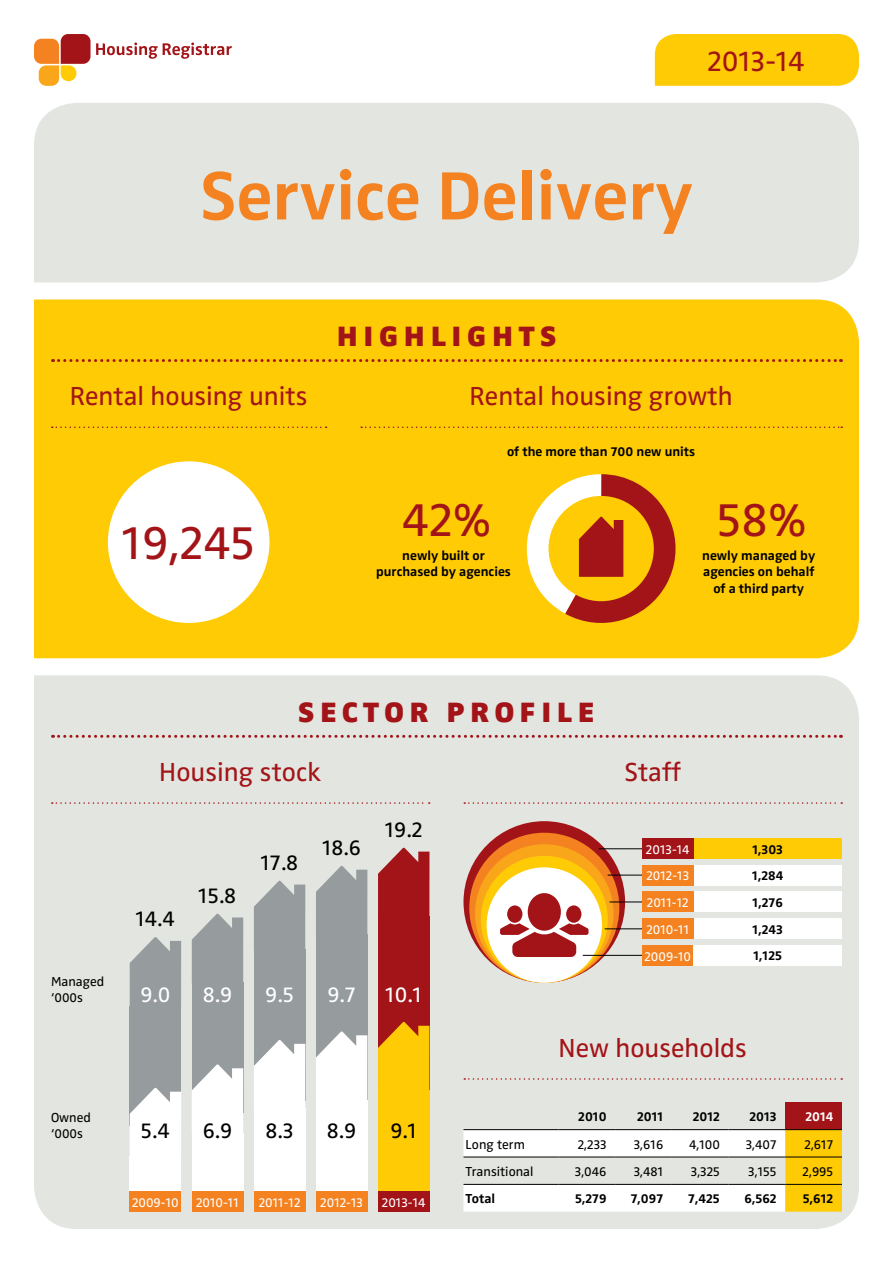
<style>
.page{position:relative;width:893px;height:1263px;background:#fff}
.page>*{position:absolute;margin:0;border:0;box-sizing:border-box;transform-origin:0 0}
.t1{font:700 70.5px "Zwo";color:#f58220}
.t2{font:49.5px "Zwo Regular LF";color:#a31418}
.t3{font:37.5px "Zwo Extra Bold SC";letter-spacing:.1em;color:#a31418}
.t4{font:30px "Zwo Regular LF";color:#a31418}
.t5{font:27px "Zwo Regular LF";color:#a31418}
.t6{font:22.5px "Zwo Regular LF";color:#000}
.t7{font:22.5px "Zwo Regular LF";color:#fff}
.t8{font:13.5px/26.7px "Zwo Bold LF";color:#000;text-align:center}
.t9{font:13.5px/16.2px "Zwo Regular LF";color:#000}
.t10{font:13.5px/26.7px "Zwo Regular LF";color:#fff;text-align:justify}
.t11{font:13.5px "Zwo Bold LF";color:#fff}
</style>
<div class="page">
<div style="left:34px;top:103px;width:825px;height:179px;background:#e3e6e0"></div>
<div style="left:34px;top:675px;width:825px;height:554px;background:#e3e6e0"></div>
<div style="left:34px;top:299px;width:825px;height:359px;background:#ffcb05"></div>
<svg style="left:53px;top:359px;width:788px;height:3px;background:#dc870b"></svg>
<div style="left:108px;top:461px;width:161px;height:162px;background:#fff;border-radius:50%"></div>
<svg style="left:52px;top:426px;width:275px;height:2px"></svg>
<svg style="left:361px;top:426px;width:481px;height:2px"></svg>
<svg style="left:463px;top:821px;width:162px;height:162px;background:#a72021"></svg>
<div style="left:469px;top:833px;width:150px;height:150px;background:#f58220;border-radius:50%"></div>
<div style="left:475px;top:844px;width:138px;height:139px;background:#faa61a;border-radius:50%"></div>
<svg style="left:53px;top:735px;width:788px;height:3px;background:#cb9996"></svg>
<svg style="left:52px;top:802px;width:378px;height:2px"></svg>
<svg style="left:464px;top:802px;width:378px;height:2px"></svg>
<svg style="left:464px;top:1078px;width:378px;height:2px"></svg>
<div style="left:481px;top:856px;width:127px;height:127px;background:#ffcb05;border-radius:50%"></div>
<div style="left:487px;top:867px;width:115px;height:116px;background:#fff;border-radius:50%"></div>
<svg style="left:500px;top:893px;width:88px;height:64px"></svg>
<hr style="left:583px;top:955px;width:68px;height:1px;background:#000">
<hr style="left:605px;top:928px;width:46px;height:1px;background:#000">
<hr style="left:610px;top:902px;width:41px;height:1px;background:#000">
<hr style="left:608px;top:875px;width:43px;height:1px;background:#000">
<hr style="left:599px;top:848px;width:52px;height:1px;background:#000">
<div style="left:642px;top:945px;width:51px;height:21px;background:#f58220"></div>
<div style="left:693px;top:838px;width:149px;height:21px;background:#ffcb05"></div>
<div style="left:693px;top:865px;width:149px;height:21px;background:#fff"></div>
<div style="left:693px;top:891px;width:149px;height:21px;background:#fff"></div>
<div style="left:693px;top:918px;width:149px;height:21px;background:#fff"></div>
<div style="left:693px;top:945px;width:149px;height:21px;background:#fff"></div>
<div style="left:642px;top:838px;width:51px;height:21px;background:#a31418"></div>
<div style="left:642px;top:865px;width:51px;height:21px;background:#f58220"></div>
<div style="left:642px;top:891px;width:51px;height:21px;background:#f58220"></div>
<div style="left:642px;top:918px;width:51px;height:21px;background:#f58220"></div>
<svg style="left:378px;top:848px;width:51px;height:68px;background:#ab2f32"></svg>
<div style="left:378px;top:916px;width:51px;height:195px;background:#a31418"></div>
<svg style="left:316px;top:866px;width:51px;height:68px;background:#a0a4a6"></svg>
<div style="left:316px;top:934px;width:51px;height:173px;background:#969b9e"></div>
<svg style="left:254px;top:881px;width:51px;height:68px;background:#9fa4a6"></svg>
<div style="left:254px;top:949px;width:51px;height:152px;background:#969b9e"></div>
<svg style="left:192px;top:914px;width:51px;height:68px;background:#9fa4a6"></svg>
<div style="left:192px;top:982px;width:51px;height:131px;background:#969b9e"></div>
<svg style="left:130px;top:937px;width:51px;height:69px;background:#a0a4a6"></svg>
<div style="left:130px;top:1006px;width:51px;height:119px;background:#969b9e"></div>
<div style="left:785px;top:1102px;width:57px;height:28px;background:#a31418"></div>
<svg style="left:463px;top:1130px;width:379px;height:81px"></svg>
<hr style="left:463px;top:1129px;width:95px;height:1px;background:#000">
<hr style="left:558px;top:1129px;width:57px;height:1px;background:#000">
<hr style="left:615px;top:1129px;width:57px;height:1px;background:#000">
<hr style="left:672px;top:1129px;width:57px;height:1px;background:#000">
<hr style="left:729px;top:1129px;width:56px;height:1px;background:#000">
<hr style="left:785px;top:1129px;width:57px;height:1px;background:#000">
<hr style="left:463px;top:1157px;width:95px;height:1px;background:#000">
<hr style="left:558px;top:1157px;width:57px;height:1px;background:#000">
<hr style="left:615px;top:1157px;width:57px;height:1px;background:#000">
<hr style="left:672px;top:1157px;width:57px;height:1px;background:#000">
<hr style="left:729px;top:1157px;width:56px;height:1px;background:#000">
<hr style="left:785px;top:1157px;width:57px;height:1px;background:#000">
<hr style="left:463px;top:1184px;width:95px;height:1px;background:#000">
<hr style="left:558px;top:1184px;width:57px;height:1px;background:#000">
<hr style="left:615px;top:1184px;width:57px;height:1px;background:#000">
<hr style="left:672px;top:1184px;width:57px;height:1px;background:#000">
<hr style="left:729px;top:1184px;width:56px;height:1px;background:#000">
<hr style="left:785px;top:1184px;width:57px;height:1px;background:#000">
<svg style="left:34px;top:34px;width:198px;height:52px"></svg>
<div style="left:655px;top:34px;width:204px;height:52px;background:#ffcb05"></div>
<svg style="left:527px;top:474px;width:159px;height:159px;background:#e49d2e"></svg>
<svg style="left:378px;top:1022px;width:51px;height:68px;background:#f2b207"></svg>
<div style="left:378px;top:1090px;width:51px;height:106px;background:#ffcb05"></div>
<svg style="left:316px;top:1031px;width:51px;height:69px;background:#f0f1f1"></svg>
<div style="left:316px;top:1100px;width:51px;height:95px;background:#fff"></div>
<svg style="left:254px;top:1040px;width:51px;height:68px"></svg>
<div style="left:254px;top:1108px;width:51px;height:85px;background:#fff"></div>
<svg style="left:192px;top:1064px;width:51px;height:69px"></svg>
<div style="left:192px;top:1133px;width:51px;height:73px;background:#fff"></div>
<svg style="left:130px;top:1088px;width:51px;height:68px"></svg>
<div style="left:130px;top:1156px;width:51px;height:56px;background:#fff"></div>
<div style="left:130px;top:1191px;width:51px;height:21px;background:#f58220"></div>
<div style="left:192px;top:1191px;width:51px;height:21px;background:#f58220"></div>
<div style="left:254px;top:1191px;width:51px;height:21px;background:#f58220"></div>
<div style="left:316px;top:1191px;width:51px;height:21px;background:#f58220"></div>
<div style="left:378px;top:1191px;width:51px;height:21px;background:#a31418"></div>
<h3 class="t4" style="left:707px;top:44px;width:99px">2013-14</h3>
<h1 class="t1" style="left:200px;top:155px;width:494px">Service Delivery</h1>
<h3 class="t3" style="left:336px;top:312px;width:223px">highlights</h3>
<h3 class="t5" style="left:70px;top:381px;width:239px">Rental housing units</h3>
<h3 class="t5" style="left:470px;top:381px;width:265px">Rental housing growth</h3>
<h2 class="t2" style="left:122px;top:514px;width:135px">19,245</h2>
<p class="t8" style="left:507px;top:438px;width:190px">of the more than 700 new units</p>
<h2 class="t2" style="left:402px;top:490px;width:91px">42%</h2>
<h2 class="t2" style="left:717px;top:490px;width:91px">58%</h2>
<p class="t8" style="left:376px;top:548px;width:136px;line-height:16.2px">newly built or purchased by agencies</p>
<p class="t8" style="left:702px;top:548px;width:115px;line-height:16.2px">newly managed by agencies on behalf of a third party</p>
<h3 class="t3" style="left:298px;top:687px;width:299px">sector profile</h3>
<h3 class="t5" style="left:159px;top:756px;width:163px">Housing stock</h3>
<h3 class="t5" style="left:624px;top:756px;width:58px">Staff</h3>
<p class="t9" style="left:51px;top:973px;width:55px">Managed ‘000s</p>
<h3 class="t6" style="left:136px;top:906px;width:41px">14.4</h3>
<h3 class="t7" style="left:140px;top:981px;width:32px">9.0</h3>
<h3 class="t6" style="left:199px;top:882px;width:39px">15.8</h3>
<h3 class="t7" style="left:203px;top:981px;width:31px">8.9</h3>
<h3 class="t6" style="left:261px;top:849px;width:39px">17.8</h3>
<h3 class="t6" style="left:322px;top:834px;width:40px">18.6</h3>
<h3 class="t6" style="left:385px;top:816px;width:39px">19.2</h3>
<h3 class="t7" style="left:265px;top:981px;width:30px">9.5</h3>
<h3 class="t7" style="left:327px;top:981px;width:30px">9.7</h3>
<h3 class="t7" style="left:386px;top:981px;width:38px">10.1</h3>
<p class="t9" style="left:51px;top:1109px;width:41px">Owned ‘000s</p>
<h3 class="t6" style="left:141px;top:1117px;width:30px">5.4</h3>
<h3 class="t6" style="left:203px;top:1117px;width:31px">6.9</h3>
<h3 class="t6" style="left:266px;top:1117px;width:30px">8.3</h3>
<h3 class="t6" style="left:327px;top:1117px;width:31px">8.9</h3>
<h3 class="t6" style="left:390px;top:1117px;width:28px">9.1</h3>
<p class="t10" style="left:132px;top:1189px;width:48px">2009-10</p>
<p class="t10" style="left:196px;top:1189px;width:44px">2010-11</p>
<p class="t10" style="left:259px;top:1189px;width:43px">2011-12</p>
<p class="t10" style="left:320px;top:1189px;width:44px">2012-13</p>
<p class="t10" style="left:382px;top:1189px;width:45px">2013-14</p>
<p class="t10" style="left:646px;top:836px;width:45px">2013-14<br>2012-13<br>2011-12<br>2010-11</p>
<p class="t10" style="left:644px;top:942px;width:48px">2009-10</p>
<p class="t8" style="left:752px;top:836px;width:33px;text-align:justify">1,303<br>1,284<br>1,276<br>1,243<br>1,125</p>
<h3 class="t5" style="left:559px;top:1032px;width:190px">New households</h3>
<p class="t8" style="left:578px;top:1103px;width:30px">2010</p>
<p class="t8" style="left:637px;top:1103px;width:28px">2011</p>
<p class="t8" style="left:693px;top:1103px;width:29px">2012</p>
<p class="t8" style="left:749px;top:1103px;width:29px">2013</p>
<p class="t11" style="left:805px;top:1108px;width:30px">2014</p>
<p class="t9" style="left:466px;top:1136px;width:61px">Long term</p>
<p class="t9" style="left:578px;top:1136px;width:30px">2,233</p>
<p class="t9" style="left:634px;top:1136px;width:31px">3,616</p>
<p class="t9" style="left:689px;top:1136px;width:32px">4,100</p>
<p class="t9" style="left:746px;top:1136px;width:32px">3,407</p>
<p class="t9" style="left:805px;top:1136px;width:30px">2,617</p>
<p class="t9" style="left:466px;top:1163px;width:69px">Transitional</p>
<p class="t9" style="left:575px;top:1163px;width:33px">3,046</p>
<p class="t9" style="left:634px;top:1163px;width:31px">3,481</p>
<p class="t9" style="left:691px;top:1163px;width:31px">3,325</p>
<p class="t9" style="left:748px;top:1163px;width:30px">3,155</p>
<p class="t9" style="left:803px;top:1163px;width:32px">2,995</p>
<p class="t8" style="left:466px;top:1185px;width:31px">Total</p>
<p class="t8" style="left:575px;top:1185px;width:33px">5,279</p>
<p class="t8" style="left:631px;top:1185px;width:34px">7,097</p>
<p class="t8" style="left:688px;top:1185px;width:33px">7,425</p>
<p class="t8" style="left:744px;top:1185px;width:34px">6,562</p>
<p class="t8" style="left:803px;top:1185px;width:32px">5,612</p>
</div>
